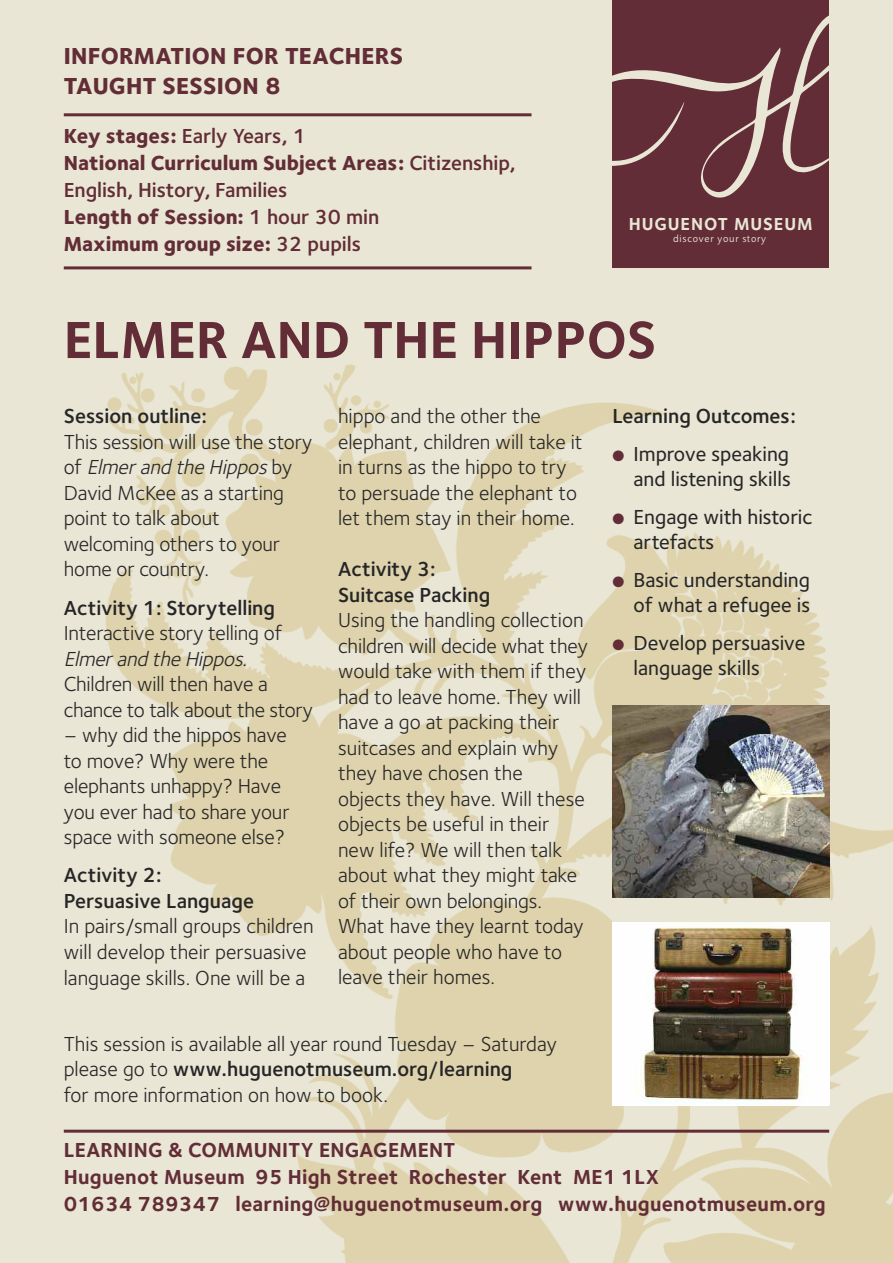
<style>
.page{position:relative;width:893px;height:1263px;background:#fff}
.page>*{position:absolute;margin:0;border:0;box-sizing:border-box;transform-origin:0 0}
.t1{font:700 54px "Foundry Sterling";color:#622d36}
.t2{font:800 24px/30px "Foundry Sterling";letter-spacing:.01em;color:#622d36}
.t3{font:21px/25.5px "Foundry Sterling";color:#272627}
.t4{font:800 21px/27px "Foundry Sterling";color:#622d36}
.t5{font:700 21px/27px "Foundry Sterling";letter-spacing:.01em;color:#622d36}
.t6{font:500 21px/25.5px "Foundry Sterling";color:#272627;text-align:right}
.t7{font:600 21px/25.5px "Foundry Sterling";color:#272627}
.t8{font:18px "Foundry Sterling Bold OSF";letter-spacing:.05em;color:#e9e6d5}
.t9{font:10.5px "Foundry Sans OT2";letter-spacing:.07em;color:#e9e6d5}
.s1{font-weight:600}
.s2{font-style:italic}
.s3{color:#622d36}
</style>
<div class="page">
<img style="left:0;top:0;width:893px;height:1263px">
<div style="left:612px;top:0;width:217px;height:268px;background:#622d36"></div>
<svg style="left:563px;top:9px;width:295px;height:191px"></svg>
<img style="left:612px;top:923px;width:217px;height:181px">
<img style="left:612px;top:706px;width:217px;height:191px">
<hr style="left:64px;top:1130px;width:765px;height:3px;background:#622d36">
<hr style="left:64px;top:113px;width:467px;height:3px;background:#622d36">
<hr style="left:64px;top:266px;width:467px;height:3px;background:#622d36">
<p class="t2" style="left:64px;top:40px;width:341px">INFORMATION FOR TEACHERS<br>TAUGHT SESSION 8</p>
<p class="t4" style="left:64px;top:122px;width:453px">Key stages: <span class="s1">Early Years, 1<br></span>National Curriculum Subject Areas: <span class="s1">Citizenship, English, History, Families<br></span>Length of Session: <span class="s1">1 hour 30 min<br></span>Maximum group size: <span class="s1">32 pupils</span></p>
<p class="t8" style="left:629px;top:213px;width:185px">HUGUENOT MUSEUM</p>
<p class="t9" style="left:673px;top:235px;width:94px">discover your story</p>
<h1 class="t1" style="left:64px;top:308px;width:594px">ELMER AND THE HIPPOS</h1>
<p class="t7" style="left:64px;top:403px;width:145px">Session outline:</p>
<p class="t3" style="left:64px;top:429px;width:250px">This session will use the story o f <span class="s2">Elmer and the Hippos</span> by<br>David McKee as a starting point to talk about welcoming others to your home or country.</p>
<p class="t7" style="left:64px;top:595px;width:213px">Activity 1: Storytelling</p>
<p class="t3" style="left:64px;top:620px;width:251px">Interactive story telling of<br><span class="s2">Elmer and the Hippos</span>.<br>Children will then have a chance to talk about the story</p>
<p class="t3" style="left:64px;top:722px;width:227px">– why did the hippos have to move? Why were the elephants unhappy? Have you ever had to share your space with someone else?</p>
<p class="t7" style="left:64px;top:862px;width:192px">Activity 2:<br>Persuasive Language</p>
<p class="t3" style="left:64px;top:913px;width:251px">In pairs/small groups children will develop their persuasive language skills. One will be a</p>
<p class="t3" style="left:338px;top:403px;width:246px">hippo and the other the elephant, children will take it in turns as the hippo to try to persuade the elephant to let them stay in their home.</p>
<p class="t7" style="left:338px;top:556px;width:154px">Activity 3:<br>Suitcase Packing</p>
<p class="t3" style="left:338px;top:607px;width:251px">Using the handling collection children will decide what they would take with them if they had to leave home. They will have a go at packing their suitcases and explain why they have chosen the objects they have. Will these objects be useful in their new life? We will then talk about what they might take of their own belongings.<br>What have they learnt today about people who have to leave their homes.</p>
<p class="t3" style="left:64px;top:1031px;width:495px">This session is available all year round Tuesday – Saturday please go to <span class="s1">www.huguenotmuseum.org/learning<br></span>for more information on how to book.</p>
<p class="t7" style="left:612px;top:403px;width:185px">Learning Outcomes:</p>
<p class="t6" style="left:612px;top:441px;width:180px"><span class="s3">●</span> Improve speaking and listening skills</p>
<p class="t6" style="left:634px;top:504px;width:180px;text-align:left;text-indent:-21px"><span class="s3">●</span> Engage with historic artefacts</p>
<p class="t6" style="left:612px;top:567px;width:199px"><span class="s3">●</span> Basic understanding of what a refugee is</p>
<p class="t6" style="left:634px;top:630px;width:173px;text-align:left;text-indent:-21px"><span class="s3">●</span> Develop persuasive language skills</p>
<p class="t5" style="left:64px;top:1136px;width:764px">LEARNING &amp; COMMUNITY ENGAGEMENT<br>Huguenot Museum 95 High Street Rochester Kent ME1 1LX<br>01634 789347 learning@huguenotmuseum.org www.huguenotmuseum.org</p>
</div>
